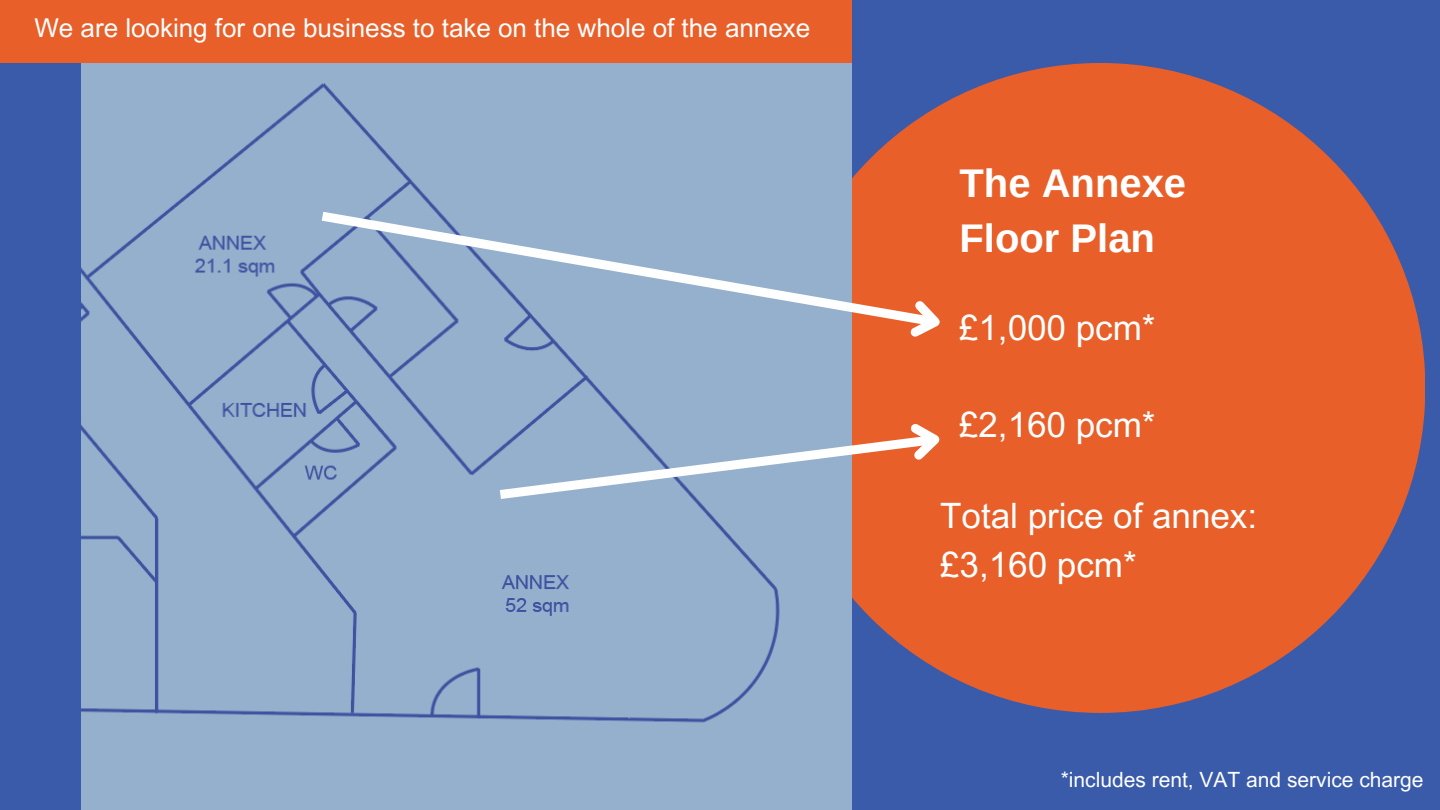
<style>
.page{position:relative;width:1440px;height:810px;background:#395baa}
.page>*{position:absolute;margin:0;border:0;box-sizing:border-box;transform-origin:0 0}
.t1{font:700 40px "Arimo";color:#fff}
.t2{font:35px "Arial MT Pro";color:#fff}
.t3{font:26px "Arial MT Pro";color:#fff}
.t4{font:21px "Arial MT Pro";color:#fff}
</style>
<div class="page">
<div style="left:775px;top:63px;width:650px;height:650px;background:#e85f29;border-radius:50%"></div>
<div style="left:81px;top:63px;width:771px;height:747px;background:#95b0cc"></div>
<svg style="left:312px;top:206px;width:589px;height:126px;background:#a1adc2"></svg>
<svg style="left:901px;top:301px;width:39px;height:36px"></svg>
<svg style="left:490px;top:412px;width:450px;height:93px"></svg>
<div style="left:0;top:0;width:852px;height:63px;background:#e85f29"></div>
<p class="t3" style="left:34px;top:18px;width:777px">We are looking for one business to take on the whole of the annexe</p>
<p class="t1" style="left:960px;top:161px;width:228px">The Annexe</p>
<p class="t1" style="left:960px;top:216px;width:197px">Floor Plan</p>
<p class="t2" style="left:959px;top:314px;width:198px">£1,000 pcm*</p>
<p class="t2" style="left:959px;top:412px;width:198px">£2,160 pcm*</p>
<p class="t2" style="left:940px;top:502px;width:319px">Total price of annex:</p>
<p class="t2" style="left:940px;top:551px;width:198px">£3,160 pcm*</p>
<p class="t4" style="left:1061px;top:772px;width:364px">*includes rent, VAT and service charge</p>
</div>
